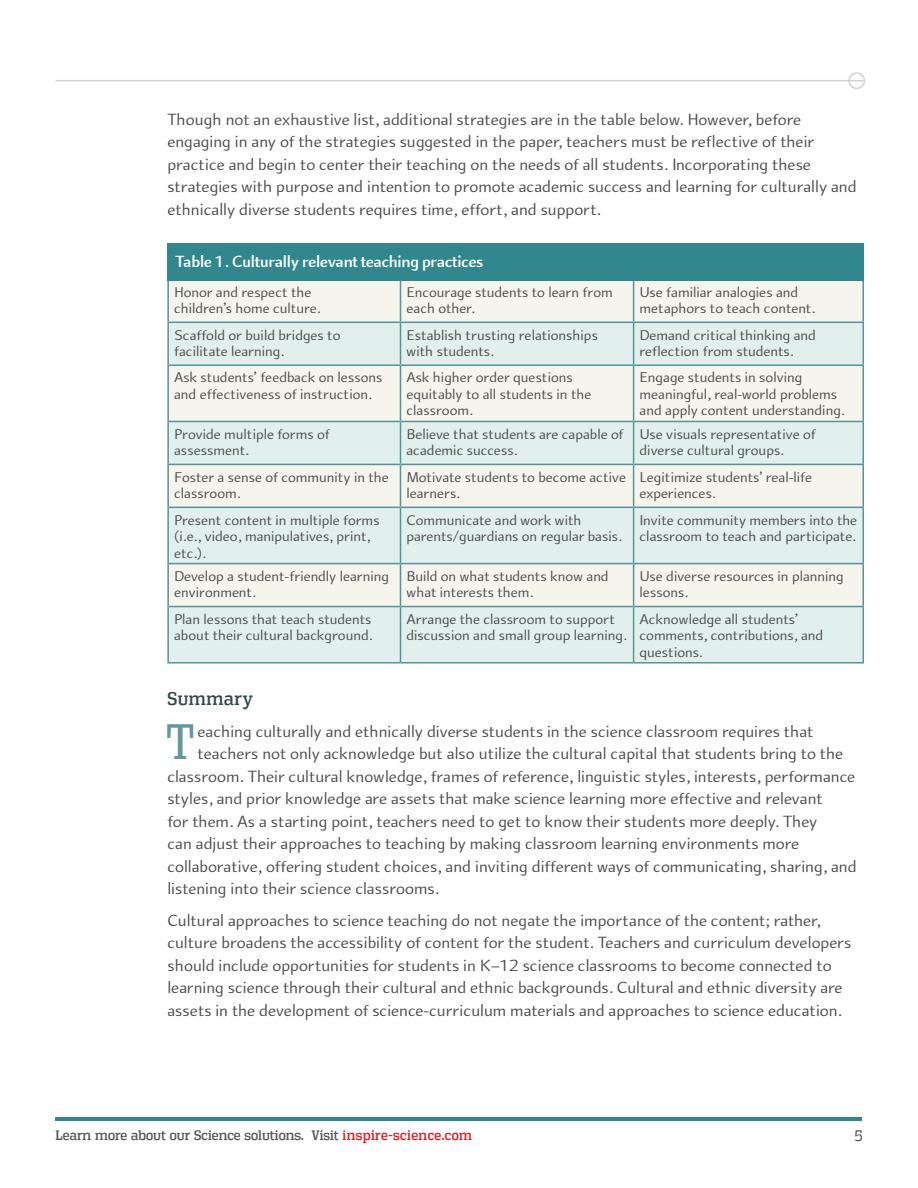
<style>
.page{position:relative;width:918px;height:1188px;background:#fff}
.page>*{position:absolute;margin:0;border:0;box-sizing:border-box;transform-origin:0 0}
.Body_DropCap{font:48.9px "Vectipede Bk";color:#6498a0}
.Subhead{font:18px "Vectipede Rg";letter-spacing:.03em;color:#31484b}
.Body{font:17.25px/22.5px "Arum Sans";color:#4b4c4d}
.Body_DropCap-2{font:17.25px "Arum Sans";color:#4b4c4d}
.Body-2{font:700 17.25px "Arum Sans";color:#fff}
.Body-3{font:15px/16.5px "Arum Sans";color:#4b4c4d}
.t1{font:15px "Vectipede Bk";color:#4b4c4d}
.t2{font:13.5px "Vectipede Rg";color:#57585a}
.s1{color:#e51b21}
</style>
<div class="page">
<hr style="left:56px;top:1118px;width:806px;height:3px;background:#32868e">
<div style="left:848px;top:72px;width:17px;height:17px;border:2px solid #d1d2d4;border-radius:50%"></div>
<hr style="left:56px;top:80px;width:808px;height:1px;background:#d1d2d4">
<div style="left:169px;top:280px;width:693px;height:42px;background:#f5f4ed"></div>
<svg style="left:169px;top:323px;width:693px;height:339px;fill:#e1f0ec"></svg>
<hr style="left:167px;top:280px;width:2px;height:42px;background:#58929b">
<hr style="left:400px;top:280px;width:1px;height:42px;background:#58929b">
<hr style="left:633px;top:280px;width:1px;height:42px;background:#58929b">
<hr style="left:862px;top:280px;width:2px;height:42px;background:#58929b">
<hr style="left:167px;top:322px;width:233px;height:1px;background:#58929b">
<hr style="left:167px;top:323px;width:2px;height:41px;background:#58929b">
<hr style="left:400px;top:322px;width:234px;height:1px;background:#58929b">
<hr style="left:400px;top:323px;width:1px;height:41px;background:#58929b">
<hr style="left:634px;top:322px;width:230px;height:1px;background:#58929b">
<hr style="left:633px;top:323px;width:1px;height:41px;background:#58929b">
<hr style="left:862px;top:323px;width:2px;height:41px;background:#58929b">
<hr style="left:167px;top:364px;width:233px;height:2px;background:#58929b">
<hr style="left:167px;top:366px;width:2px;height:55px;background:#58929b">
<hr style="left:400px;top:364px;width:234px;height:2px;background:#58929b">
<hr style="left:400px;top:366px;width:1px;height:55px;background:#58929b">
<hr style="left:634px;top:364px;width:230px;height:2px;background:#58929b">
<hr style="left:633px;top:366px;width:1px;height:55px;background:#58929b">
<hr style="left:862px;top:366px;width:2px;height:55px;background:#58929b">
<hr style="left:167px;top:421px;width:233px;height:1px;background:#58929b">
<hr style="left:167px;top:422px;width:2px;height:42px;background:#58929b">
<hr style="left:400px;top:421px;width:234px;height:1px;background:#58929b">
<hr style="left:400px;top:422px;width:1px;height:42px;background:#58929b">
<hr style="left:634px;top:421px;width:230px;height:1px;background:#58929b">
<hr style="left:633px;top:422px;width:1px;height:42px;background:#58929b">
<hr style="left:862px;top:422px;width:2px;height:42px;background:#58929b">
<hr style="left:167px;top:464px;width:233px;height:1px;background:#58929b">
<hr style="left:167px;top:465px;width:2px;height:42px;background:#58929b">
<hr style="left:400px;top:464px;width:234px;height:1px;background:#58929b">
<hr style="left:400px;top:465px;width:1px;height:42px;background:#58929b">
<hr style="left:634px;top:464px;width:230px;height:1px;background:#58929b">
<hr style="left:633px;top:465px;width:1px;height:42px;background:#58929b">
<hr style="left:862px;top:465px;width:2px;height:42px;background:#58929b">
<hr style="left:167px;top:507px;width:233px;height:1px;background:#58929b">
<hr style="left:167px;top:508px;width:2px;height:55px;background:#58929b">
<hr style="left:400px;top:507px;width:234px;height:1px;background:#58929b">
<hr style="left:400px;top:508px;width:1px;height:55px;background:#58929b">
<hr style="left:634px;top:507px;width:230px;height:1px;background:#58929b">
<hr style="left:633px;top:508px;width:1px;height:55px;background:#58929b">
<hr style="left:862px;top:508px;width:2px;height:55px;background:#58929b">
<hr style="left:167px;top:563px;width:233px;height:1px;background:#58929b">
<hr style="left:167px;top:564px;width:2px;height:42px;background:#58929b">
<hr style="left:400px;top:563px;width:234px;height:1px;background:#58929b">
<hr style="left:400px;top:564px;width:1px;height:42px;background:#58929b">
<hr style="left:634px;top:563px;width:230px;height:1px;background:#58929b">
<hr style="left:633px;top:564px;width:1px;height:42px;background:#58929b">
<hr style="left:862px;top:564px;width:2px;height:42px;background:#58929b">
<hr style="left:167px;top:606px;width:233px;height:1px;background:#58929b">
<hr style="left:167px;top:607px;width:2px;height:55px;background:#58929b">
<hr style="left:400px;top:606px;width:234px;height:1px;background:#58929b">
<hr style="left:400px;top:607px;width:1px;height:55px;background:#58929b">
<hr style="left:634px;top:606px;width:230px;height:1px;background:#58929b">
<hr style="left:633px;top:607px;width:1px;height:55px;background:#58929b">
<hr style="left:862px;top:607px;width:2px;height:55px;background:#58929b">
<hr style="left:167px;top:662px;width:233px;height:2px;background:#58929b">
<hr style="left:400px;top:662px;width:234px;height:2px;background:#58929b">
<hr style="left:634px;top:662px;width:230px;height:2px;background:#58929b">
<div style="left:167px;top:243px;width:697px;height:37px;background:#32868e"></div>
<p class="Body" style="left:167px;top:108px;width:691px">Though not an exhaustive list, additional strategies are in the table below. However, before engaging in any of the strategies suggested in the paper, teachers must be reflective of their practice and begin to center their teaching on the needs of all students. Incorporating these strategies with purpose and intention to promote academic success and learning for culturally and ethnically diverse students requires time, effort, and support.</p>
<p class="Body-2" style="left:176px;top:251px;width:309px">Table 1. Culturally relevant teaching practices</p>
<p class="Body-3" style="left:174px;top:284px;width:148px">Honor and respect the children’s home culture.</p>
<p class="Body-3" style="left:406px;top:284px;width:208px">Encourage students to learn from each other.</p>
<p class="Body-3" style="left:640px;top:284px;width:177px">Use familiar analogies and metaphors to teach content.</p>
<p class="Body-3" style="left:174px;top:327px;width:168px">Scaffold or build bridges to facilitate learning.</p>
<p class="Body-3" style="left:406px;top:327px;width:193px">Establish trusting relationships with students.</p>
<p class="Body-3" style="left:640px;top:327px;width:178px">Demand critical thinking and reflection from students.</p>
<p class="Body-3" style="left:174px;top:370px;width:210px">Ask students’ feedback on lessons and effectiveness of instruction.</p>
<p class="Body-3" style="left:406px;top:370px;width:186px">Ask higher order questions equitably to all students in the classroom.</p>
<p class="Body-3" style="left:640px;top:370px;width:207px">Engage students in solving meaningful, real-world problems and apply content understanding.</p>
<p class="Body-3" style="left:174px;top:426px;width:157px">Provide multiple forms of assessment.</p>
<p class="Body-3" style="left:406px;top:426px;width:219px">Believe that students are capable of academic success.</p>
<p class="Body-3" style="left:640px;top:426px;width:178px">Use visuals representative of diverse cultural groups.</p>
<p class="Body-3" style="left:174px;top:469px;width:216px">Foster a sense of community in the classroom.</p>
<p class="Body-3" style="left:406px;top:469px;width:221px">Motivate students to become active learners.</p>
<p class="Body-3" style="left:640px;top:469px;width:174px">Legitimize students’ real-life experiences.</p>
<p class="Body-3" style="left:174px;top:512px;width:207px">Present content in multiple forms (i.e., video, manipulatives, print, etc.).</p>
<p class="Body-3" style="left:406px;top:512px;width:217px">Communicate and work with parents/guardians on regular basis.</p>
<p class="Body-3" style="left:640px;top:512px;width:219px">Invite community members into the classroom to teach and participate.</p>
<p class="Body-3" style="left:174px;top:568px;width:216px">Develop a student-friendly learning environment.</p>
<p class="Body-3" style="left:406px;top:568px;width:204px">Build on what students know and what interests them.</p>
<p class="Body-3" style="left:640px;top:568px;width:206px">Use diverse resources in planning lessons.</p>
<p class="Body-3" style="left:174px;top:611px;width:200px">Plan lessons that teach students about their cultural background.</p>
<p class="Body-3" style="left:406px;top:611px;width:222px">Arrange the classroom to support discussion and small group learning.</p>
<p class="Body-3" style="left:640px;top:611px;width:185px">Acknowledge all students’ comments, contributions, and questions.</p>
<p class="Subhead" style="left:167px;top:688px;width:87px">Summary</p>
<p class="Body_DropCap" style="left:166px;top:713px;width:30px">T</p>
<p class="Body_DropCap-2" style="left:198px;top:721px;width:617px">eaching culturally and ethnically diverse students in the science classroom requires that</p>
<p class="Body_DropCap-2" style="left:198px;top:744px;width:647px">teachers not only acknowledge but also utilize the cultural capital that students bring to the</p>
<p class="Body_DropCap-2" style="left:167px;top:766px;width:689px">classroom. Their cultural knowledge, frames of reference, linguistic styles, interests, performance</p>
<p class="Body_DropCap-2" style="left:167px;top:789px;width:657px">styles, and prior knowledge are assets that make science learning more effective and relevant</p>
<p class="Body_DropCap-2" style="left:167px;top:811px;width:651px">for them. As a starting point, teachers need to get to know their students more deeply. They</p>
<p class="Body_DropCap-2" style="left:167px;top:834px;width:633px">can adjust their approaches to teaching by making classroom learning environments more</p>
<p class="Body_DropCap-2" style="left:167px;top:856px;width:691px">collaborative, offering student choices, and inviting different ways of communicating, sharing, and</p>
<p class="Body_DropCap-2" style="left:167px;top:879px;width:273px">listening into their science classrooms.</p>
<p class="Body" style="left:167px;top:909px;width:685px">Cultural approaches to science teaching do not negate the importance of the content; rather, culture broadens the accessibility of content for the student. Teachers and curriculum developers should include opportunities for students in K–12 science classrooms to become connected to learning science through their cultural and ethnic backgrounds. Cultural and ethnic diversity are assets in the development of science-curriculum materials and approaches to science education.</p>
<p class="t2" style="left:56px;top:1127px;width:418px">Learn more about our Science solutions. Visit <span class="s1">inspire-science.com</span></p>
<p class="t1" style="left:855px;top:1127px;width:9px">5</p>
</div>
